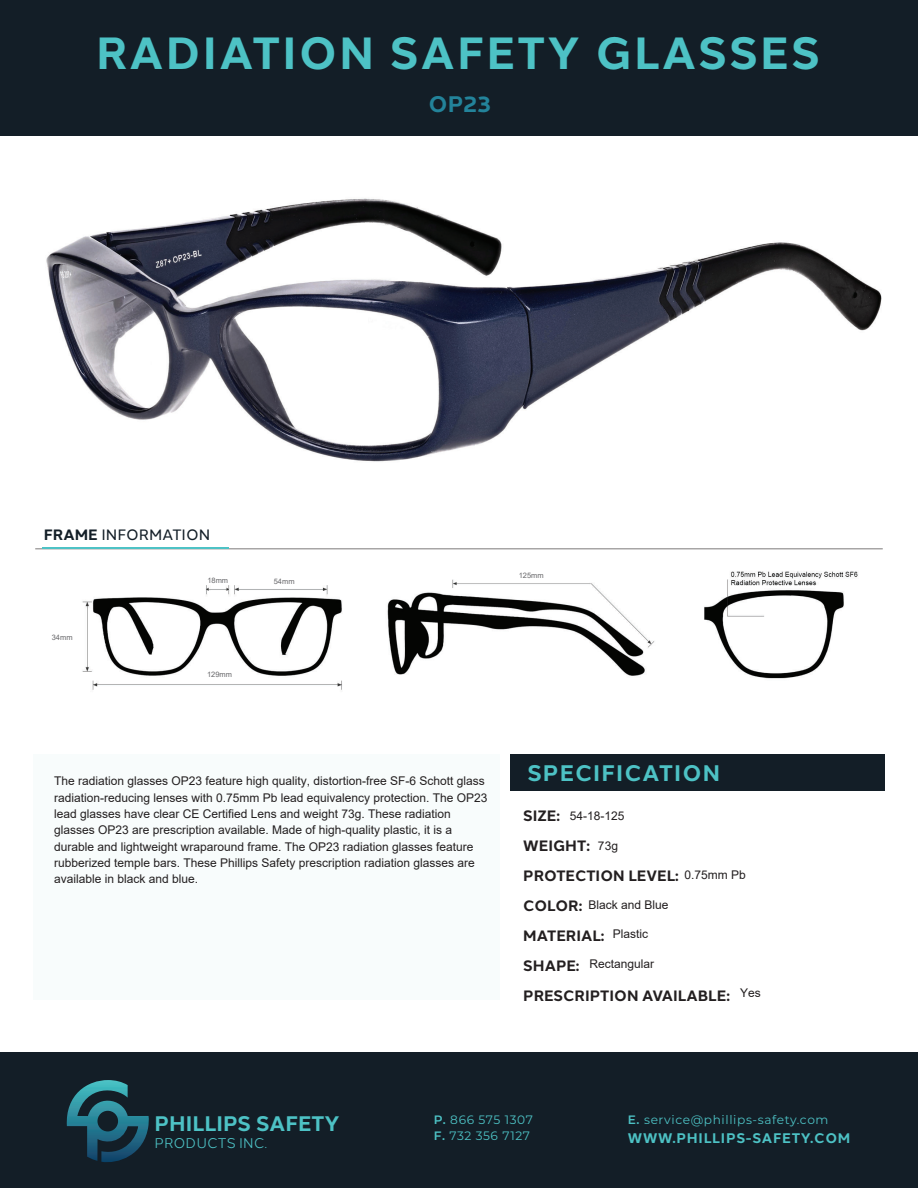
<style>
.page{position:relative;width:918px;height:1188px;background:#fff}
.page>*{position:absolute;margin:0;border:0;box-sizing:border-box;transform-origin:0 0}
.t1{font:700 45px "Halcom";letter-spacing:.05em;color:#4dc2c5}
.t2{font:700 22.5px "Halcom";letter-spacing:.05em;color:#4dc2c5}
.t3{font:700 22.5px "Halcom";color:#23839a}
.t4{font:700 21px "Halcom";color:#4dc2c5}
.t5{font:700 15px/30px "Halcom";color:#231f20}
.t6{font:15px "Halcom";color:#131e27}
.t7{font:13.95px "Halcom";color:#4dc2c5}
.t8{font:700 13.8px "Halcom";letter-spacing:.05em;color:#4dc2c5}
.t9{font:12.15px/16.2px "Montserrat";letter-spacing:.05em;color:#4dc2c5}
.t10{font:12px/16.4px "Arial";color:#231f20}
.t11{font:7.5px "Arial";color:#67676a}
.s1{font-weight:700}
.s2{font-weight:600}
</style>
<div class="page">
<div style="left:0;top:1053px;width:918px;height:135px;background:#131e27"></div>
<div style="left:34px;top:754px;width:466px;height:246px;background:#f8fcfc"></div>
<div style="left:0;top:0;width:918px;height:135px;background:#131e27"></div>
<svg style="left:66px;top:1080px;width:83px;height:82px"></svg>
<div style="left:510px;top:754px;width:375px;height:36px;background:#131e27"></div>
<hr style="left:42px;top:547px;width:187px;height:2px;background:#4dc2c5">
<img style="left:82px;top:571px;width:776px;height:119px">
<img style="left:46px;top:198px;width:836px;height:264px">
<h1 class="t1" style="left:96px;top:27px;width:725px">RADIATION SAFETY GLASSES</h1>
<h2 class="t3" style="left:429px;top:91px;width:64px">OP23</h2>
<p class="t6" style="left:44px;top:526px;width:168px"><span class="s1">FRAME</span> INFORMATION</p>
<p class="t11" style="left:52px;top:633px;width:22px">34mm</p>
<p class="t11" style="left:207px;top:576px;width:22px">18mm</p>
<p class="t11" style="left:274px;top:577px;width:22px">54mm</p>
<p class="t11" style="left:207px;top:670px;width:27px">129mm</p>
<p class="t11" style="left:519px;top:571px;width:26px">125mm</p>
<p class="t10" style="left:54px;top:773px;width:435px">The radiation glasses OP23 feature high quality, distortion-free SF-6 Schott glass radiation-reducing lenses with 0.75mm Pb lead equivalency protection. The OP23 lead glasses have clear CE Certified Lens and weight 73g. These radiation glasses OP23 are prescription available. Made of high-quality plastic, it is a durable and lightweight wraparound frame. The OP23 radiation glasses feature rubberized temple bars. These Phillips Safety prescription radiation glasses are available in black and blue.</p>
<h2 class="t2" style="left:527px;top:760px;width:194px">SPECIFICATION</h2>
<p class="t5" style="left:523px;top:800px;width:208px">SIZE:<br>WEIGHT:<br>PROTECTION LEVEL:<br>COLOR:<br>MATERIAL:<br>SHAPE:<br>PRESCRIPTION AVAILABLE:</p>
<p class="t10" style="left:570px;top:808px;width:56px">54-18-125</p>
<p class="t10" style="left:598px;top:837px;width:22px">73g</p>
<p class="t10" style="left:684px;top:867px;width:63px">0.75mm Pb</p>
<p class="t10" style="left:589px;top:897px;width:82px">Black and Blue</p>
<p class="t10" style="left:613px;top:926px;width:37px">Plastic</p>
<p class="t10" style="left:589px;top:956px;width:66px">Rectangular</p>
<p class="t10" style="left:740px;top:985px;width:22px">Yes</p>
<h3 class="t4" style="left:155px;top:1111px;width:187px">PHILLIPS SAFETY</h3>
<p class="t7" style="left:155px;top:1135px;width:114px">PRODUCTS INC.</p>
<p class="t9" style="left:434px;top:1111px;width:101px"><span class="s2">P.</span> 866 575 1307<br><span class="s2">F.</span> 732 356 7127</p>
<p class="t9" style="left:628px;top:1111px;width:202px"><span class="s2">E.</span> service@phillips-safety.com</p>
<p class="t8" style="left:628px;top:1130px;width:224px">WWW.PHILLIPS-SAFETY.COM</p>
</div>
